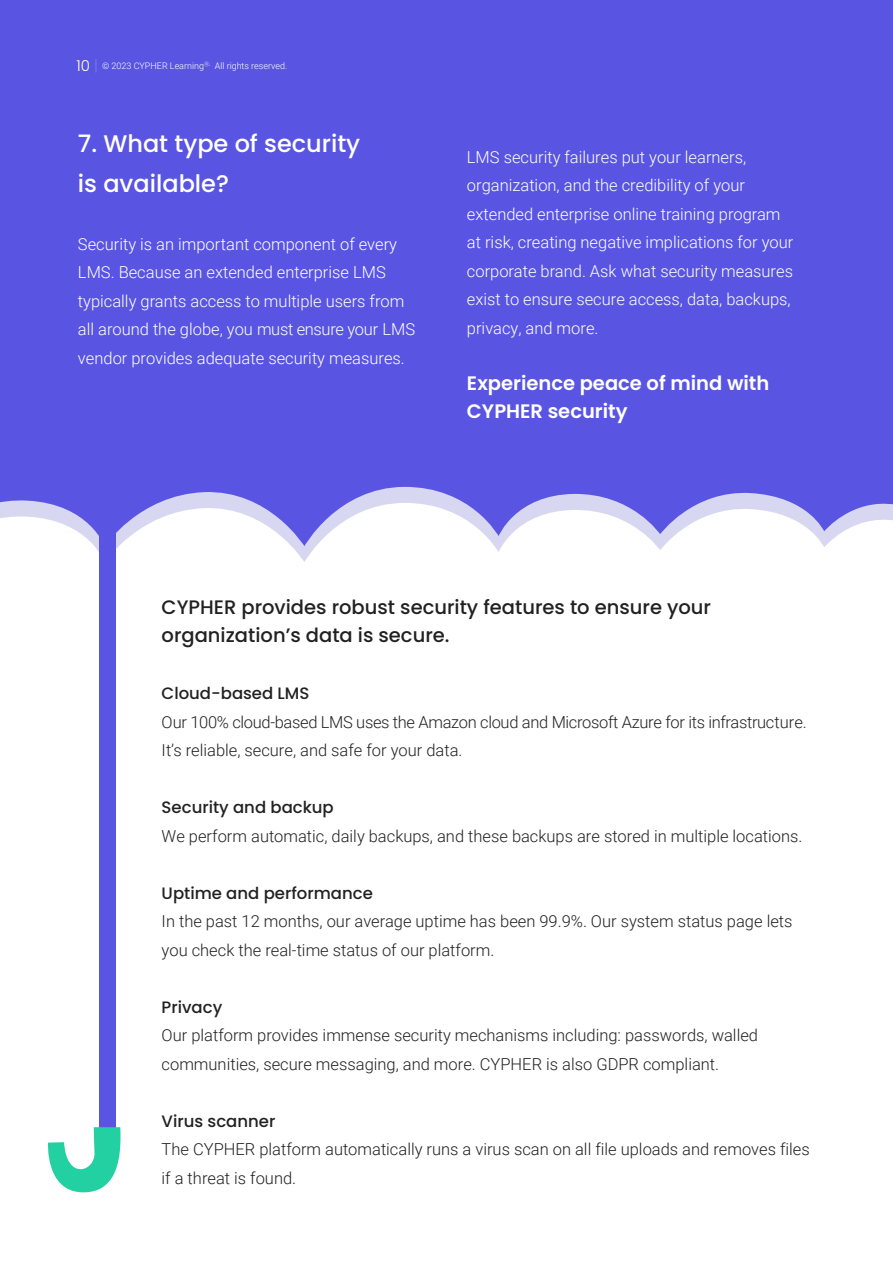
<style>
.page{position:relative;width:893px;height:1263px;background:#fff}
.page>*{position:absolute;margin:0;border:0;box-sizing:border-box;transform-origin:0 0}
.t1{font:500 24px/40.5px "Poppins";color:#fff}
.t2{font:500 19.5px/28.5px "Poppins";color:#212121}
.t3{font:600 19.5px/28.5px "Poppins";color:#fff}
.t4{font:300 16.5px/28.5px "Roboto";color:#fff}
.t5{font:300 16.5px/28.5px "Roboto";color:#212121}
.t6{font:300 16.5px/28.5px "Roboto";letter-spacing:-.02em;color:#212121}
.t7{font:500 16.5px "Poppins";color:#212121}
.t8{font:300 9px "Roboto";color:#fff}
.s1{font-family:"Poppins";font-size:15px}
.s2{font-family:"Poppins";font-size:15px;color:rgb(255 255 255/.2)}
</style>
<div class="page">
<div style="left:99px;top:533px;width:16px;height:599px;background:#5955e2"></div>
<svg style="left:0;top:0;width:893px;height:546px;background:#6360e3"></svg>
<svg style="left:47px;top:1127px;width:74px;height:65px"></svg>
<p class="t8" style="left:76px;top:60px;width:212px"><span class="s1">10</span> <span class="s2">|</span> © 2023 CYPHER Learning<sup>Ⓡ.</sup> All rights reserved.</p>
<h1 class="t1" style="left:78px;top:123px;width:284px">7. What type of security is available?</h1>
<p class="t4" style="left:78px;top:229px;width:339px">Security is an important component of every LMS. Because an extended enterprise LMS typically grants access to multiple users from all around the globe, you must ensure your LMS vendor provides adequate security measures.</p>
<p class="t4" style="left:467px;top:142px;width:328px">LMS security failures put your learners, organization, and the credibility of your extended enterprise online training program at risk, creating negative implications for your corporate brand. Ask what security measures exist to ensure secure access, data, backups, privacy, and more.</p>
<p class="t3" style="left:467px;top:369px;width:304px">Experience peace of mind with<br>CYPHER security</p>
<p class="t2" style="left:162px;top:593px;width:551px">CYPHER provides robust security features to ensure your organization’s data is secure.</p>
<p class="t7" style="left:162px;top:684px;width:149px">Cloud-based LMS</p>
<p class="t6" style="left:162px;top:707px;width:647px">Our 100% cloud-based LMS uses the Amazon cloud and Microsoft Azure for its infrastructure.<br>It’s reliable, secure, and safe for your data.</p>
<p class="t7" style="left:162px;top:798px;width:174px">Security and backup</p>
<p class="t5" style="left:162px;top:821px;width:642px">We perform automatic, daily backups, and these backups are stored in multiple locations.</p>
<p class="t7" style="left:162px;top:883px;width:213px">Uptime and performance</p>
<p class="t5" style="left:162px;top:906px;width:632px">In the past 12 months, our average uptime has been 99.9%. Our system status page lets you check the real-time status of our platform.</p>
<p class="t7" style="left:162px;top:997px;width:62px">Privacy</p>
<p class="t5" style="left:162px;top:1020px;width:598px">Our platform provides immense security mechanisms including: passwords, walled communities, secure messaging, and more. CYPHER is also GDPR compliant.</p>
<p class="t7" style="left:162px;top:1111px;width:115px">Virus scanner</p>
<p class="t5" style="left:162px;top:1134px;width:650px">The CYPHER platform automatically runs a virus scan on all file uploads and removes files if a threat is found.</p>
</div>
